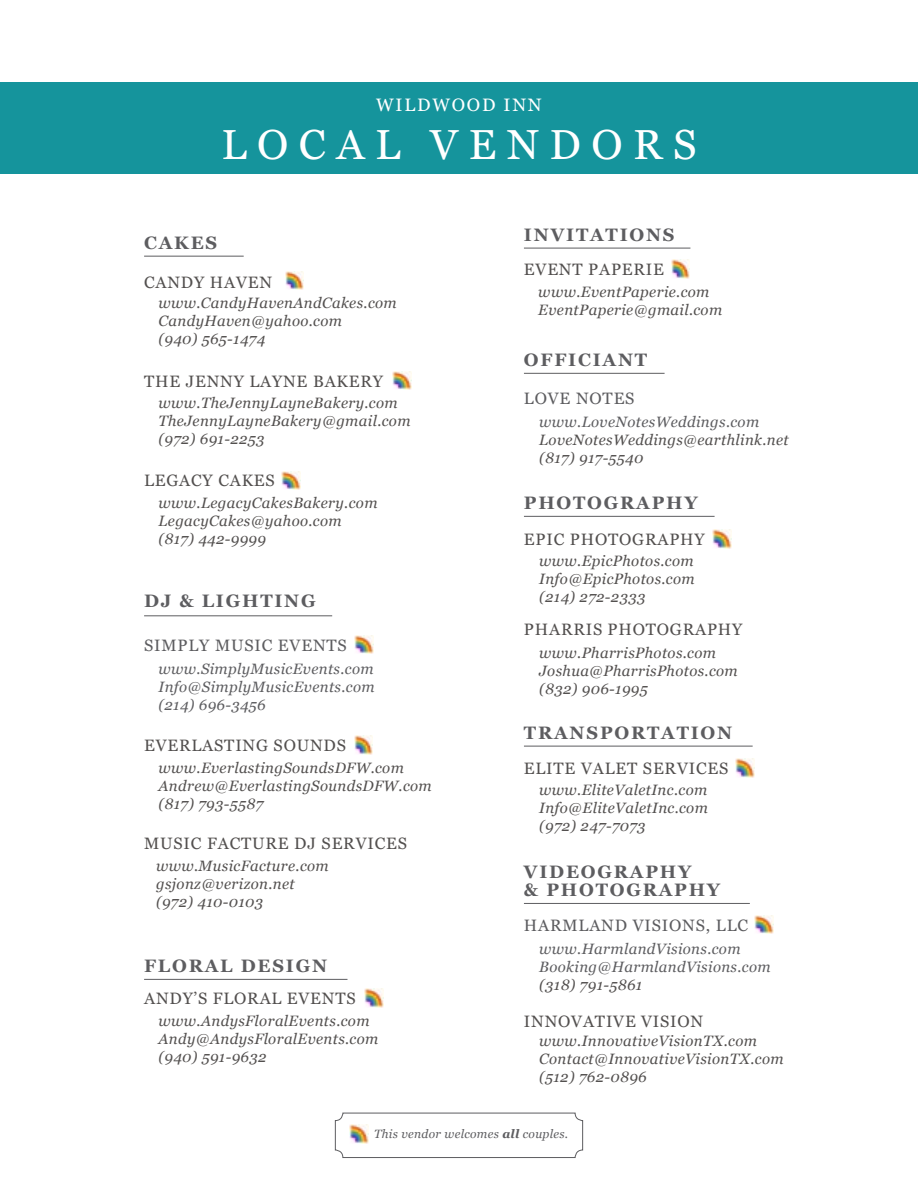
<style>
.page{position:relative;width:918px;height:1188px;background:#fff}
.page>*{position:absolute;margin:0;border:0;box-sizing:border-box;transform-origin:0 0}
.t1{font:42px "Georgia";letter-spacing:.25em;color:#fff}
.t2{font:700 18px/18px "Georgia";letter-spacing:.1em;color:#5d5d60}
.t3{font:18px "Georgia";letter-spacing:.1em;color:#fff}
.t4{font:16.5px "Georgia";letter-spacing:.05em;color:#53504f}
.t5{font:16.5px "Georgia";letter-spacing:.05em;color:#5d5d60}
.t6{font:italic 15px/18px "Georgia";letter-spacing:.025em;color:#53504f}
.t7{font:italic 15px/18px "Georgia";letter-spacing:.025em;color:#5d5d60}
.t8{font:italic 12px "Georgia";letter-spacing:.025em;color:#5d5d60}
.s1{font-weight:700}
</style>
<div class="page">
<div style="left:0;top:82px;width:918px;height:92px;background:#15949c"></div>
<div style="left:335px;top:1113px;width:248px;height:45px;border:1px solid #5d5d60;border-radius:8px"></div>
<img style="left:350px;top:1124px;width:18px;height:19px">
<hr style="left:524px;top:746px;width:229px;height:1px;background:#5d5d60">
<img style="left:736px;top:759px;width:18px;height:18px">
<hr style="left:524px;top:373px;width:141px;height:1px;background:#5d5d60">
<hr style="left:524px;top:248px;width:166px;height:1px;background:#5d5d60">
<img style="left:671px;top:259px;width:19px;height:19px">
<hr style="left:524px;top:516px;width:191px;height:1px;background:#5d5d60">
<img style="left:713px;top:530px;width:18px;height:19px">
<hr style="left:524px;top:903px;width:226px;height:1px;background:#5d5d60">
<img style="left:755px;top:915px;width:18px;height:19px">
<hr style="left:144px;top:979px;width:203px;height:1px;background:#5d5d60">
<img style="left:365px;top:989px;width:18px;height:18px">
<hr style="left:144px;top:256px;width:100px;height:1px;background:#5d5d60">
<img style="left:285px;top:271px;width:19px;height:19px">
<img style="left:393px;top:371px;width:19px;height:19px">
<img style="left:282px;top:471px;width:18px;height:19px">
<hr style="left:144px;top:615px;width:188px;height:1px;background:#5d5d60">
<img style="left:354px;top:736px;width:19px;height:18px">
<img style="left:355px;top:635px;width:18px;height:19px">
<p class="t3" style="left:376px;top:92px;width:167px">WILDWOOD INN</p>
<h1 class="t1" style="left:221px;top:114px;width:477px">LOCAL VENDORS</h1>
<p class="t2" style="left:144px;top:233px;width:75px">CAKES</p>
<p class="t4" style="left:144px;top:270px;width:129px">CANDY HAVEN</p>
<p class="t6" style="left:158px;top:293px;width:240px">www.CandyHavenAndCakes.com<br>CandyHaven@yahoo.com<br>(940) 565-1474</p>
<p class="t4" style="left:144px;top:369px;width:240px">THE JENNY LAYNE BAKERY</p>
<p class="t6" style="left:158px;top:394px;width:254px">www.TheJennyLayneBakery.com<br>TheJennyLayneBakery@gmail.com (972) 691-2253</p>
<p class="t4" style="left:144px;top:468px;width:132px">LEGACY CAKES</p>
<p class="t6" style="left:158px;top:493px;width:221px">www.LegacyCakesBakery.com<br>LegacyCakes@yahoo.com (817) 442-9999</p>
<p class="t2" style="left:144px;top:591px;width:173px">DJ &amp; LIGHTING</p>
<p class="t5" style="left:144px;top:633px;width:204px">SIMPLY MUSIC EVENTS</p>
<p class="t7" style="left:158px;top:659px;width:218px;text-align:justify">www.SimplyMusicEvents.com Info@SimplyMusicEvents.com (214) 696-3456</p>
<p class="t4" style="left:144px;top:733px;width:203px">EVERLASTING SOUNDS</p>
<p class="t6" style="left:158px;top:758px;width:275px">www.EverlastingSoundsDFW.com<br>Andrew@EverlastingSoundsDFW.com (817) 793-5587</p>
<p class="t4" style="left:144px;top:831px;width:264px">MUSIC FACTURE DJ SERVICES</p>
<p class="t6" style="left:156px;top:856px;width:174px">www.MusicFacture.com gsjonz@verizon.net (972) 410-0103</p>
<p class="t2" style="left:144px;top:956px;width:185px">FLORAL DESIGN</p>
<p class="t4" style="left:144px;top:986px;width:213px">ANDY’S FLORAL EVENTS</p>
<p class="t6" style="left:158px;top:1011px;width:221px">www.AndysFloralEvents.com<br>Andy@AndysFloralEvents.com (940) 591-9632</p>
<p class="t2" style="left:524px;top:225px;width:152px">INVITATIONS</p>
<p class="t4" style="left:524px;top:257px;width:142px">EVENT PAPERIE</p>
<p class="t6" style="left:538px;top:282px;width:185px">www.EventPaperie.com<br>EventPaperie@gmail.com</p>
<p class="t2" style="left:524px;top:350px;width:125px">OFFICIANT</p>
<p class="t5" style="left:524px;top:386px;width:112px">LOVE NOTES</p>
<p class="t7" style="left:539px;top:412px;width:222px">www.LoveNotesWeddings.com</p>
<p class="t6" style="left:539px;top:430px;width:251px">LoveNotesWeddings@earthlink.net (817) 917-5540</p>
<p class="t2" style="left:524px;top:493px;width:175px">PHOTOGRAPHY</p>
<p class="t4" style="left:524px;top:527px;width:182px">EPIC PHOTOGRAPHY</p>
<p class="t6" style="left:539px;top:551px;width:157px;text-align:justify">www.EpicPhotos.com Info@EpicPhotos.com (214) 272-2333</p>
<p class="t4" style="left:524px;top:617px;width:220px">PHARRIS PHOTOGRAPHY</p>
<p class="t6" style="left:539px;top:643px;width:200px">www.PharrisPhotos.com<br>Joshua@PharrisPhotos.com (832) 906-1995</p>
<p class="t2" style="left:524px;top:723px;width:210px">TRANSPORTATION</p>
<p class="t4" style="left:524px;top:756px;width:206px">ELITE VALET SERVICES</p>
<p class="t6" style="left:539px;top:780px;width:170px;text-align:justify">www.EliteValetInc.com Info@EliteValetInc.com (972) 247-7073</p>
<p class="t2" style="left:524px;top:862px;width:198px">VIDEOGRAPHY<br>&amp; PHOTOGRAPHY</p>
<p class="t5" style="left:524px;top:914px;width:226px">HARMLAND VISIONS, LLC</p>
<p class="t7" style="left:539px;top:940px;width:233px">www.HarmlandVisions.com<br>Booking@HarmlandVisions.com</p>
<p class="t6" style="left:539px;top:976px;width:105px">(318) 791-5861</p>
<p class="t4" style="left:524px;top:1009px;width:181px">INNOVATIVE VISION</p>
<p class="t6" style="left:539px;top:1032px;width:246px">www.InnovativeVisionTX.com<br>Contact@InnovativeVisionTX.com (512) 762-0896</p>
<p class="t8" style="left:374px;top:1125px;width:196px">This vendor welcomes <span class="s1">all</span> couples.</p>
</div>
